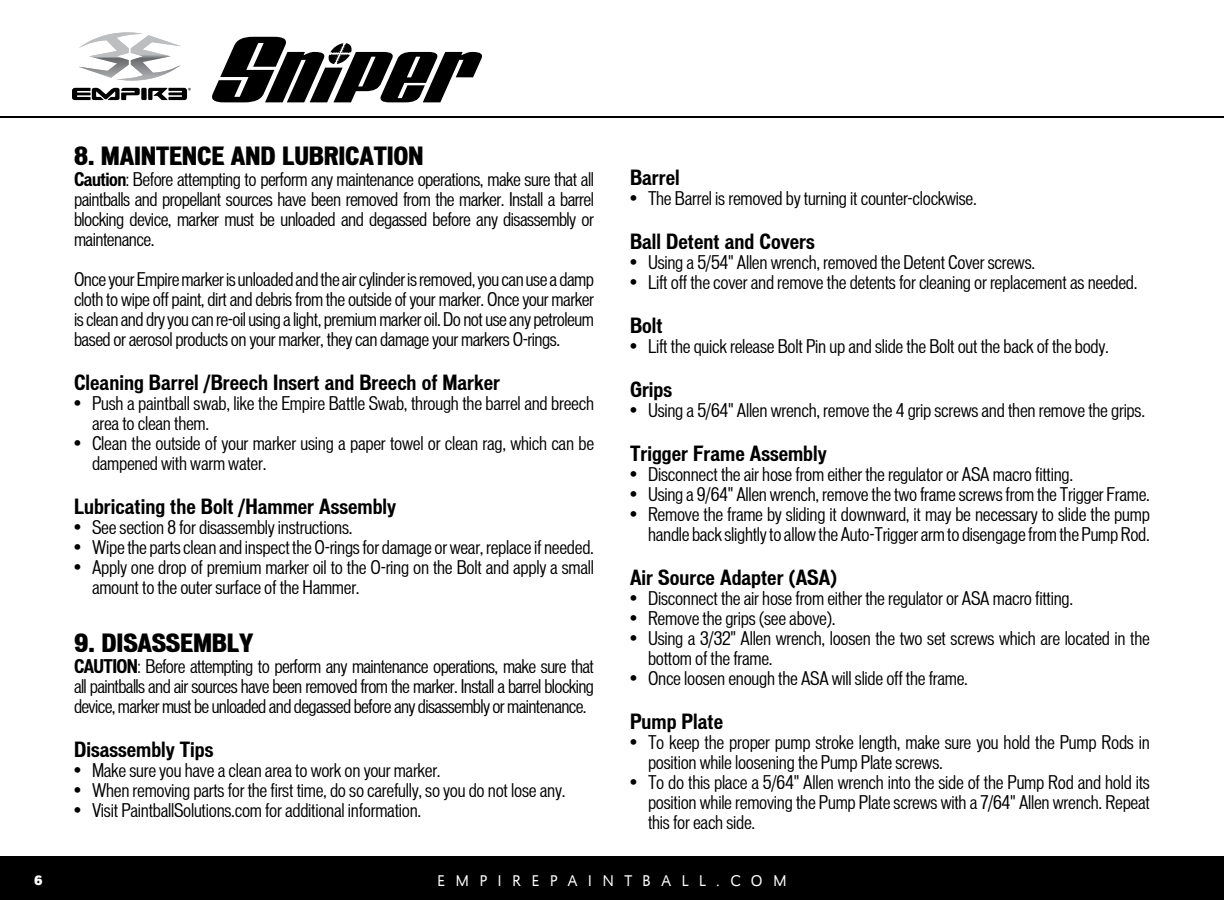
<style>
.page{position:relative;width:1224px;height:900px;background:#fff}
.page>*{position:absolute;margin:0;border:0;box-sizing:border-box;transform-origin:0 0}
.t1{font:900 condensed 24px "Vonnes";letter-spacing:-.01em;color:#000}
.t2{font:700 condensed 20px "Vonnes";color:#000}
.t3{font:condensed 18px/20px "Vonnes";letter-spacing:-.015em;color:#000}
.t4{font:16px "URW Grotesk SCT Ligh";letter-spacing:.65em;color:#fff}
.t5{font:700 14px "URW Grotesk T";color:#fff}
.s1{font-weight:700}
</style>
<div class="page">
<div style="left:0;top:856px;width:1224px;height:44px;background:#000"></div>
<svg style="left:72px;top:32px;width:119px;height:68px"></svg>
<svg style="left:212px;top:37px;width:270px;height:65px"></svg>
<hr style="left:0;top:116px;width:1224px;height:2px;background:#000">
<h1 class="t1" style="left:74px;top:141px;width:351px">8. MAINTENCE AND LUBRICATION</h1>
<p class="t3" style="left:74px;top:170px;width:522px;text-align:justify"><span class="s1">Caution</span>: Before attempting to perform any maintenance operations, make sure that all paintballs and propellant sources have been removed from the marker. Install a barrel blocking device, marker must be unloaded and degassed before any disassembly or maintenance.</p>
<p class="t3" style="left:74px;top:270px;width:522px;text-align:justify">Once your Empire marker is unloaded and the air cylinder is removed, you can use a damp cloth to wipe off paint, dirt and debris from the outside of your marker. Once your marker is clean and dry you can re-oil using a light, premium marker oil. Do not use any petroleum based or aerosol products on your marker, they can damage your markers O-rings.</p>
<p class="t2" style="left:74px;top:371px;width:428px">Cleaning Barrel /Breech Insert and Breech of Marker</p>
<p class="t3" style="left:92px;top:394px;width:504px;text-indent:-18px">• Push a paintball swab, like the Empire Battle Swab, through the barrel and breech area to clean them.</p>
<p class="t3" style="left:92px;top:434px;width:504px;text-indent:-18px">• Clean the outside of your marker using a paper towel or clean rag, which can be dampened with warm water.</p>
<p class="t2" style="left:74px;top:495px;width:324px">Lubricating the Bolt /Hammer Assembly</p>
<p class="t3" style="left:74px;top:518px;width:280px">• See section 8 for disassembly instructions.</p>
<p class="t3" style="left:74px;top:538px;width:521px">• Wipe the parts clean and inspect the O-rings for damage or wear, replace if needed.</p>
<p class="t3" style="left:92px;top:558px;width:504px;text-indent:-18px">• Apply one drop of premium marker oil to the O-ring on the Bolt and apply a small amount to the outer surface of the Hammer.</p>
<h1 class="t1" style="left:74px;top:629px;width:181px">9. DISASSEMBLY</h1>
<p class="t3" style="left:74px;top:657px;width:522px;text-align:justify"><span class="s1">CAUTION</span>: Before attempting to perform any maintenance operations, make sure that all paintballs and air sources have been removed from the marker. Install a barrel blocking device, marker must be unloaded and degassed before any disassembly or maintenance.</p>
<p class="t2" style="left:74px;top:738px;width:141px">Disassembly Tips</p>
<p class="t3" style="left:74px;top:761px;width:368px">• Make sure you have a clean area to work on your marker.</p>
<p class="t3" style="left:74px;top:781px;width:493px">• When removing parts for the first time, do so carefully, so you do not lose any.</p>
<p class="t3" style="left:74px;top:801px;width:349px">• Visit PaintballSolutions.com for additional information.</p>
<p class="t2" style="left:630px;top:166px;width:51px">Barrel</p>
<p class="t3" style="left:630px;top:189px;width:348px">• The Barrel is removed by turning it counter-clockwise.</p>
<p class="t2" style="left:630px;top:230px;width:186px">Ball Detent and Covers</p>
<p class="t3" style="left:630px;top:253px;width:407px">• Using a 5/54" Allen wrench, removed the Detent Cover screws.</p>
<p class="t3" style="left:630px;top:273px;width:509px">• Lift off the cover and remove the detents for cleaning or replacement as needed.</p>
<p class="t2" style="left:630px;top:314px;width:34px">Bolt</p>
<p class="t3" style="left:630px;top:337px;width:480px">• Lift the quick release Bolt Pin up and slide the Bolt out the back of the body.</p>
<p class="t2" style="left:630px;top:378px;width:44px">Grips</p>
<p class="t3" style="left:630px;top:401px;width:517px">• Using a 5/64" Allen wrench, remove the 4 grip screws and then remove the grips.</p>
<p class="t2" style="left:630px;top:442px;width:198px">Trigger Frame Assembly</p>
<p class="t3" style="left:630px;top:465px;width:445px">• Disconnect the air hose from either the regulator or ASA macro fitting.</p>
<p class="t3" style="left:630px;top:485px;width:521px">• Using a 9/64" Allen wrench, remove the two frame screws from the Trigger Frame.</p>
<p class="t3" style="left:630px;top:505px;width:521px;text-align:right">• Remove the frame by sliding it downward, it may be necessary to slide the pump handle back slightly to allow the Auto-Trigger arm to disengage from the Pump Rod.</p>
<p class="t2" style="left:630px;top:566px;width:209px">Air Source Adapter (ASA)</p>
<p class="t3" style="left:630px;top:589px;width:445px">• Disconnect the air hose from either the regulator or ASA macro fitting.</p>
<p class="t3" style="left:630px;top:609px;width:207px">• Remove the grips (see above).</p>
<p class="t3" style="left:648px;top:629px;width:503px;text-indent:-18px">• Using a 3/32" Allen wrench, loosen the two set screws which are located in the bottom of the frame.</p>
<p class="t3" style="left:630px;top:669px;width:340px">• Once loosen enough the ASA will slide off the frame.</p>
<p class="t2" style="left:630px;top:710px;width:95px">Pump Plate</p>
<p class="t3" style="left:648px;top:733px;width:503px;text-indent:-18px">• To keep the proper pump stroke length, make sure you hold the Pump Rods in position while loosening the Pump Plate screws.</p>
<p class="t3" style="left:648px;top:773px;width:504px;text-align:justify;text-indent:-18px">• To do this place a 5/64" Allen wrench into the side of the Pump Rod and hold its position while removing the Pump Plate screws with a 7/64" Allen wrench. Repeat this for each side.</p>
<p class="t5" style="left:34px;top:872px;width:10px">6</p>
<p class="t4" style="left:437px;top:872px;width:351px">EMPIREPAINTBALL.COM</p>
</div>
